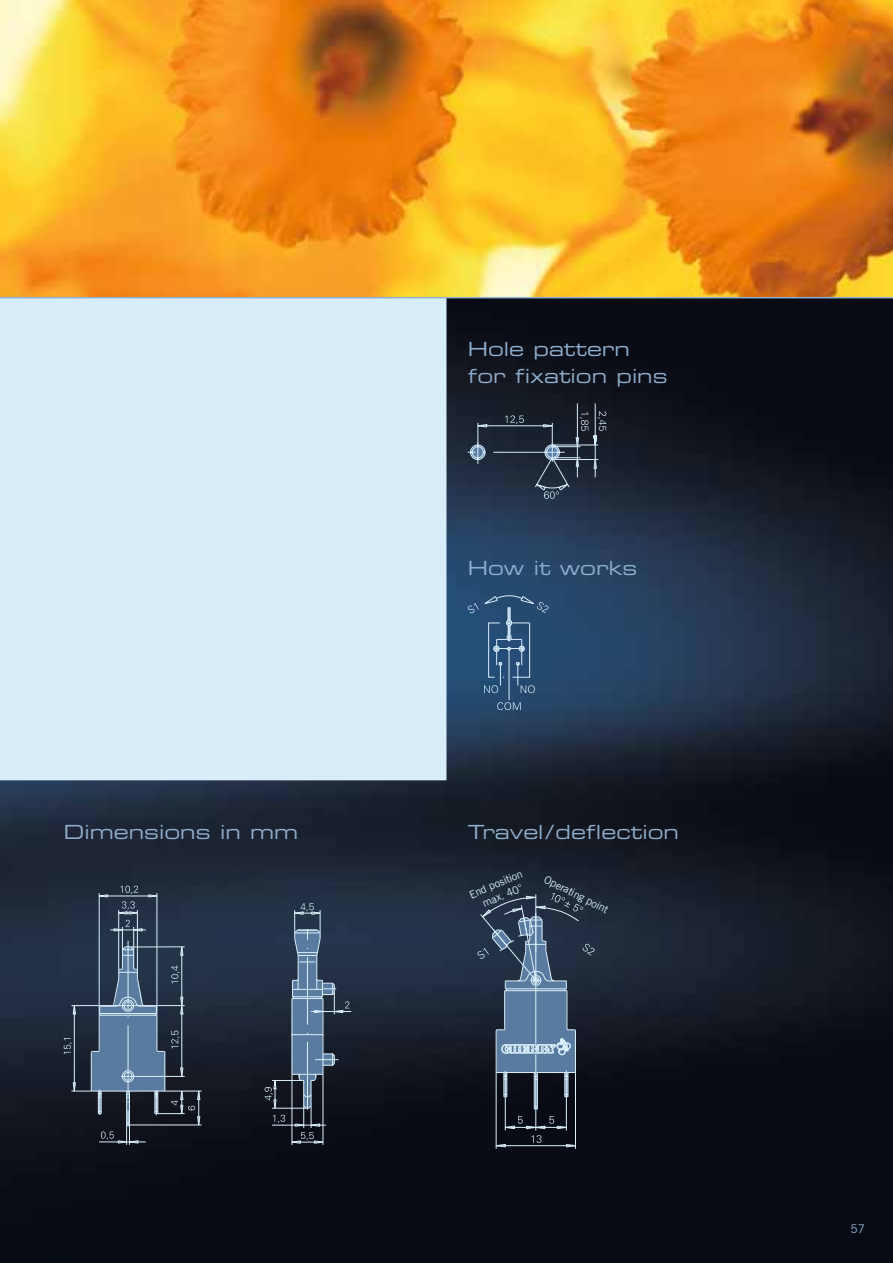
<style>
.page{position:relative;width:893px;height:1263px;background:#fff}
.page>*{position:absolute;margin:0;border:0;box-sizing:border-box;transform-origin:0 0}
.t1{font:19.5px/27px "Eurostile Extended Two";color:#90afce}
.t2{font:12px "News Gothic BT";color:#90afce}
.t3{font:10.8px/12.9px "News Gothic BT";color:#d8edfa;text-align:center}
</style>
<div class="page">
<img style="left:0;top:298px;width:893px;height:965px">
<img style="left:0;top:0;width:893px;height:297px">
<hr style="left:165px;top:1091px;width:37px;height:1px;background:#dbf0fa">
<hr style="left:129px;top:1124px;width:73px;height:1px;background:#dbf0fa">
<hr style="left:292px;top:1074px;width:1px;height:71px;background:#dbf0fa">
<hr style="left:323px;top:1074px;width:1px;height:71px;background:#dbf0fa">
<hr style="left:311px;top:1011px;width:40px;height:1px;background:#dbf0fa">
<svg style="left:64px;top:886px;width:137px;height:259px;background:#344356"></svg>
<svg style="left:265px;top:903px;width:84px;height:241px;background:#344356"></svg>
<hr style="left:493px;top:452px;width:72px;height:1px;background:#d8edfa">
<hr style="left:478px;top:425px;width:74px;height:1px;background:#d8edfa">
<hr style="left:577px;top:403px;width:1px;height:74px;background:#d8edfa">
<hr style="left:595px;top:403px;width:1px;height:74px;background:#d8edfa">
<svg style="left:468px;top:423px;width:20px;height:41px"></svg>
<svg style="left:505px;top:415px;width:19px;height:9px"></svg>
<svg style="left:534px;top:411px;width:72px;height:88px;background:#2f3a48"></svg>
<hr style="left:509px;top:650px;width:1px;height:50px;background:#d8edfa">
<svg style="left:468px;top:595px;width:81px;height:98px;background:#34597f"></svg>
<svg style="left:497px;top:702px;width:24px;height:8px"></svg>
<hr style="left:575px;top:1072px;width:1px;height:77px;background:#dbf0fa">
<hr style="left:496px;top:1072px;width:1px;height:77px;background:#dbf0fa">
<svg style="left:477px;top:893px;width:118px;height:255px;background:#364558"></svg>
<hr style="left:0;top:297px;width:893px;height:1px;background:#90afce">
<p class="t1" style="left:64px;top:820px;width:236px">Dimensions in mm</p>
<p class="t1" style="left:468px;top:337px;width:201px">Hole pattern for fixation pins</p>
<p class="t1" style="left:468px;top:556px;width:171px">How it works</p>
<p class="t1" style="left:468px;top:820px;width:213px">Travel / deflection</p>
<p class="t3" style="left:547px;top:873px;width:72px;rotate:27deg">Operating point</p>
<p class="t3" style="left:468px;top:890px;width:58px;rotate:-23deg">End position max. 40°</p>
<p class="t2" style="left:850px;top:1224px;width:16px">57</p>
</div>
